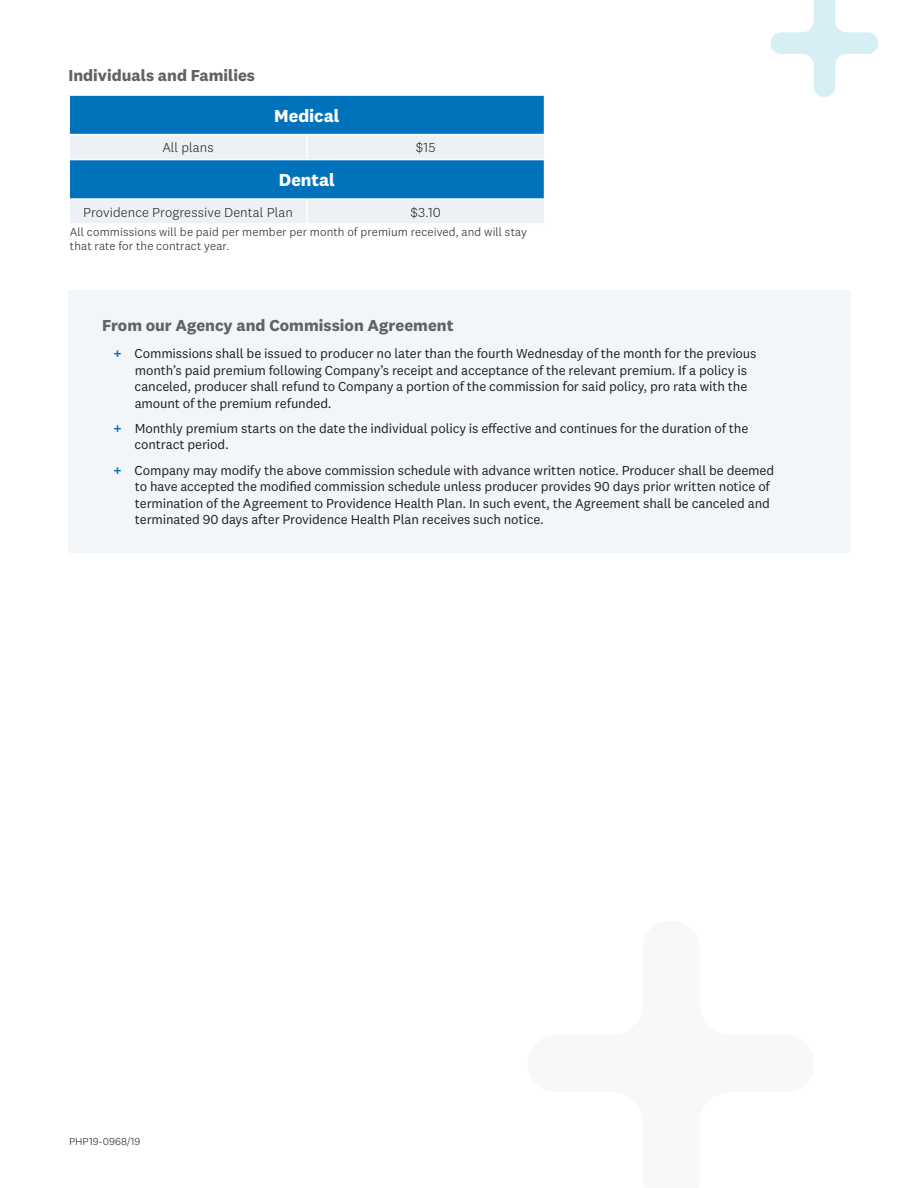
<style>
.page{position:relative;width:918px;height:1188px;background:#fff}
.page>*{position:absolute;margin:0;border:0;box-sizing:border-box;transform-origin:0 0}
.t1{font:700 18px "National 2";color:#fff}
.BodySub10pt{font:700 16.5px "National 2";color:#636366}
.t2{font:13.5px/16.5px "National 2";letter-spacing:-.01em;color:#231f20}
.t3{font:300 13.5px "National 2";letter-spacing:.005em;color:#231f20}
.bodycopy_10pt{font:300 12px/13.5px "National 2";letter-spacing:.01em;color:#231f20}
.t4{font:300 10.5px "National 2";letter-spacing:-.005em;color:#231f20}
.s1{font-weight:700;color:#0072bc}
</style>
<div class="page">
<div style="left:68px;top:290px;width:782px;height:263px;background:#f3f6f8"></div>
<div style="left:70px;top:96px;width:474px;height:38px;background:#0072bc"></div>
<svg style="left:70px;top:135px;width:474px;height:88px;background:#84b8db"></svg>
<hr style="left:68px;top:159px;width:239px;height:1px;background:#fff">
<hr style="left:307px;top:159px;width:238px;height:1px;background:#fff">
<hr style="left:68px;top:198px;width:239px;height:2px;background:#fff">
<hr style="left:307px;top:198px;width:238px;height:2px;background:#fff">
<svg style="left:771px;top:0;width:107px;height:97px"></svg>
<p class="BodySub10pt" style="left:68px;top:65px;width:188px">Individuals and Families</p>
<p class="t1" style="left:274px;top:104px;width:67px">Medical</p>
<p class="t3" style="left:162px;top:140px;width:53px">All plans</p>
<p class="t3" style="left:416px;top:140px;width:21px">$15</p>
<p class="t1" style="left:279px;top:169px;width:57px">Dental</p>
<p class="t3" style="left:83px;top:204px;width:211px">Providence Progressive Dental Plan</p>
<p class="t3" style="left:410px;top:204px;width:32px">$3.10</p>
<p class="bodycopy_10pt" style="left:70px;top:225px;width:459px">All commissions will be paid per member per month of premium received, and will stay that rate for the contract year.</p>
<p class="BodySub10pt" style="left:102px;top:315px;width:353px">From our Agency and Commission Agreement</p>
<p class="t2" style="left:135px;top:345px;width:623px;text-indent:-21px"><span class="s1">+</span> Commissions shall be issued to producer no later than the fourth Wednesday of the month for the previous month’s paid premium following Company’s receipt and acceptance of the relevant premium. If a policy is canceled, producer shall refund to Company a portion of the commission for said policy, pro rata with the amount of the premium refunded.</p>
<p class="t2" style="left:135px;top:420px;width:615px;text-indent:-21px"><span class="s1">+</span> Monthly premium starts on the date the individual policy is effective and continues for the duration of the contract period.</p>
<p class="t2" style="left:135px;top:462px;width:641px;text-indent:-21px"><span class="s1">+</span> Company may modify the above commission schedule with advance written notice. Producer shall be deemed to have accepted the modified commission schedule unless producer provides 90 days prior written notice of termination of the Agreement to Providence Health Plan. In such event, the Agreement shall be canceled and terminated 90 days after Providence Health Plan receives such notice.</p>
<p class="t4" style="left:69px;top:1136px;width:73px">PHP19-096 8/19</p>
</div>
